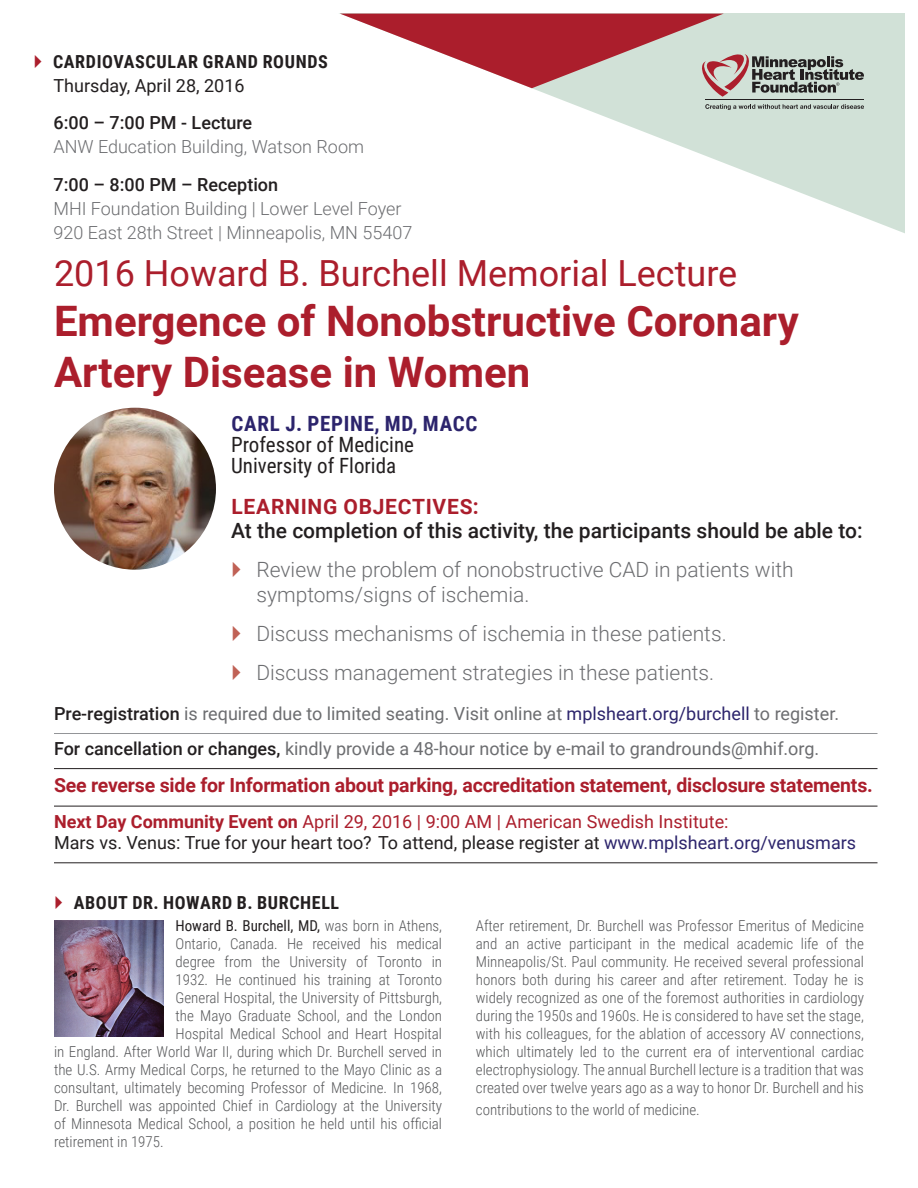
<style>
.page{position:relative;width:918px;height:1188px;background:#fff}
.page>*{position:absolute;margin:0;border:0;box-sizing:border-box;transform-origin:0 0}
.t1{font:700 42px/50.4px "Roboto";color:#ab1e2c}
.t2{font:36px "Roboto";color:#ab1e2c}
.t3{font:300 21px/25.2px "Roboto";color:#6c6d70}
.bullets-1{font:500 21px "Roboto";color:#231f20}
.bullets-1-2{font:21px "Roboto Condensed";color:#231f20}
.bullets-1-3{font:700 21px "Roboto Condensed";letter-spacing:.035em;color:#2c246c}
.Text_not_condensed{font:700 21px "Roboto";letter-spacing:.035em;color:#ab1e2c}
.bullets-1-4{font:700 19.5px "Roboto";letter-spacing:-.01em;color:#ab1e2c}
.bullets-1-5{font:18px "Roboto";color:#6c6d70}
.bullets-1-6{font:18px/21.6px "Roboto";color:#231f20}
.bullets-1-7{font:300 18px/24px "Roboto";color:#6c6d70}
.t4{font:700 18px "Roboto Condensed";letter-spacing:.035em;color:#231f20}
.t5{font:300 15px/18px "Roboto Condensed";color:#57585a;text-align:justify}
.t6{font:15px "Roboto Condensed";color:#231f20}
.s1{font-weight:500;color:#231f20}
.s2{color:#2c246c}
.s3{font-weight:700;color:#ab1e2c}
.s4{color:#ab1e2c}
.s5{font-weight:300;color:#57585a}
</style>
<div class="page">
<svg style="left:555px;top:14px;width:349px;height:219px;fill:#d1e1d7"></svg>
<img style="left:54px;top:408px;width:162px;height:162px;border-radius:81px">
<hr style="left:705px;top:100px;width:159px;height:1px;background:#231f20">
<svg style="left:341px;top:14px;width:523px;height:83px"></svg>
<svg style="left:705px;top:104px;width:159px;height:6px"></svg>
<img style="left:54px;top:920px;width:110px;height:117px">
<hr style="left:54px;top:733px;width:824px;height:1px;background:#939598">
<hr style="left:54px;top:768px;width:824px;height:1px;background:#231f20">
<hr style="left:54px;top:806px;width:824px;height:1px;background:#231f20">
<hr style="left:54px;top:863px;width:824px;height:1px;background:#231f20">
<p class="t4" style="left:53px;top:48px;width:276px">CARDIOVASCULAR GRAND ROUNDS</p>
<p class="bullets-1-6" style="left:53px;top:74px;width:193px">Thursday, April 28, 2016</p>
<p class="bullets-1-7" style="left:53px;top:110px;width:312px"><span class="s1">6:00 – 7:00 PM - Lecture<br></span>ANW Education Building, Watson Room</p>
<p class="bullets-1-7" style="left:53px;top:171px;width:360px"><span class="s1">7:00 – 8:00 PM – Reception<br></span>MHI Foundation Building | Lower Level Foyer<br>920 East 28th Street | Minneapolis, MN 55407</p>
<p class="t2" style="left:54px;top:248px;width:685px">2016 Howard B. Burchell Memorial Lecture</p>
<p class="t1" style="left:54px;top:294px;width:746px">Emergence of Nonobstructive Coronary<br>Artery Disease in Women</p>
<p class="bullets-1-3" style="left:232px;top:409px;width:248px">CARL J. PEPINE, MD, MACC</p>
<p class="bullets-1-2" style="left:231px;top:430px;width:184px">Professor of Medicine</p>
<p class="bullets-1-2" style="left:231px;top:451px;width:167px">University of Florida</p>
<p class="Text_not_condensed" style="left:232px;top:492px;width:249px">LEARNING OBJECTIVES:</p>
<p class="bullets-1" style="left:231px;top:516px;width:633px">At the completion of this activity, the participants should be able to:</p>
<p class="t3" style="left:256px;top:556px;width:539px">Review the problem of nonobstructive CAD in patients with symptoms/signs of ischemia.</p>
<p class="t3" style="left:256px;top:620px;width:472px">Discuss mechanisms of ischemia in these patients.</p>
<p class="t3" style="left:256px;top:659px;width:459px">Discuss management strategies in these patients.</p>
<p class="bullets-1-5" style="left:54px;top:701px;width:787px"><span class="s1">Pre-registration</span> is required due to limited seating. Visit online at <span class="s2">mplsheart.org/burchell</span> to register.</p>
<p class="bullets-1-5" style="left:54px;top:736px;width:767px"><span class="s1">For cancellation or changes,</span> kindly provide a 48-hour notice by e-mail to grandrounds@mhif.org.</p>
<p class="bullets-1-4" style="left:54px;top:772px;width:820px">See reverse side for Information about parking, accreditation statement, disclosure statements.</p>
<p class="bullets-1-6" style="left:54px;top:810px;width:804px"><span class="s3">Next Day Community Event on</span> <span class="s4">April 29, 2016 | 9:00 AM | American Swedish Institute:<br></span>Mars vs. Venus: True for your heart too? To attend, please register at <span class="s2">www.mplsheart.org/venusmars</span></p>
<p class="t4" style="left:74px;top:890px;width:267px">ABOUT DR. HOWARD B. BURCHELL</p>
<p class="t6" style="left:176px;top:916px;width:268px">Howard B. Burchell, MD, <span class="s5">was born in Athens,</span></p>
<p class="t5" style="left:176px;top:935px;width:268px">Ontario, Canada. He received his medical</p>
<p class="t5" style="left:176px;top:953px;width:268px">degree from the University of Toronto in</p>
<p class="t5" style="left:176px;top:971px;width:268px">1932. He continued his training at Toronto</p>
<p class="t5" style="left:176px;top:989px;width:268px">General Hospital, the University of Pittsburgh,</p>
<p class="t5" style="left:176px;top:1007px;width:268px">the Mayo Graduate School, and the London</p>
<p class="t5" style="left:176px;top:1025px;width:268px">Hospital Medical School and Heart Hospital</p>
<p class="t5" style="left:54px;top:1043px;width:390px">in England. After World War II, during which Dr. Burchell served in</p>
<p class="t5" style="left:54px;top:1061px;width:390px">the U.S. Army Medical Corps, he returned to the Mayo Clinic as a</p>
<p class="t5" style="left:54px;top:1079px;width:390px">consultant, ultimately becoming Professor of Medicine. In 1968,</p>
<p class="t5" style="left:54px;top:1097px;width:390px">Dr. Burchell was appointed Chief in Cardiology at the University</p>
<p class="t5" style="left:54px;top:1115px;width:390px">of Minnesota Medical School, a position he held until his official</p>
<p class="t5" style="left:54px;top:1133px;width:111px">retirement in 1975.</p>
<p class="t5" style="left:476px;top:917px;width:390px">After retirement, Dr. Burchell was Professor Emeritus of Medicine and an active participant in the medical academic life of the Minneapolis/St. Paul community. He received several professional honors both during his career and after retirement. Today he is widely recognized as one of the foremost authorities in cardiology during the 1950s and 1960s. He is considered to have set the stage, with his colleagues, for the ablation of accessory AV connections, which ultimately led to the current era of interventional cardiac electrophysiology. The annual Burchell lecture is a tradition that was created over twelve years ago as a way to honor Dr. Burchell and his</p>
<p class="t5" style="left:476px;top:1100px;width:226px">contributions to the world of medicine.</p>
</div>
